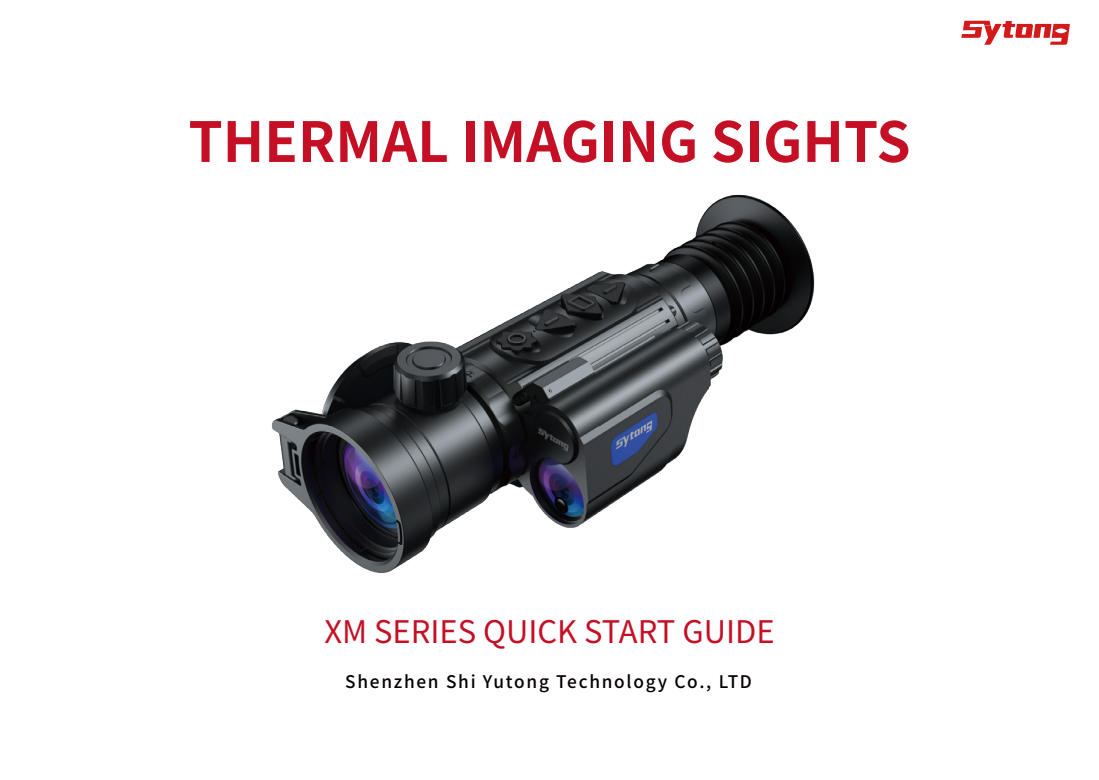
<style>
.page{position:relative;width:1099px;height:780px;background:#fff}
.page>*{position:absolute;margin:0;border:0;box-sizing:border-box;transform-origin:0 0}
.t1{font:700 55.25px "Source Han Sans SC";color:#c40f24}
.t2{font:31px "Source Han Sans SC";color:#c40f24}
.t3{font:500 17.25px "Source Han Sans SC";letter-spacing:.1em;color:#060101}
</style>
<div class="page">
<svg style="left:961px;top:21px;width:108px;height:24px"></svg>
<svg style="left:1054px;top:28px;width:13px;height:5px"></svg>
<img style="left:272px;top:194px;width:543px;height:379px">
<h1 class="t1" style="left:188px;top:110px;width:723px">THERMAL IMAGING SIGHTS</h1>
<h2 class="t2" style="left:324px;top:614px;width:451px">XM SERIES QUICK START GUIDE</h2>
<p class="t3" style="left:345px;top:672px;width:408px">Shenzhen Shi Yutong Technology Co., LTD</p>
</div>
